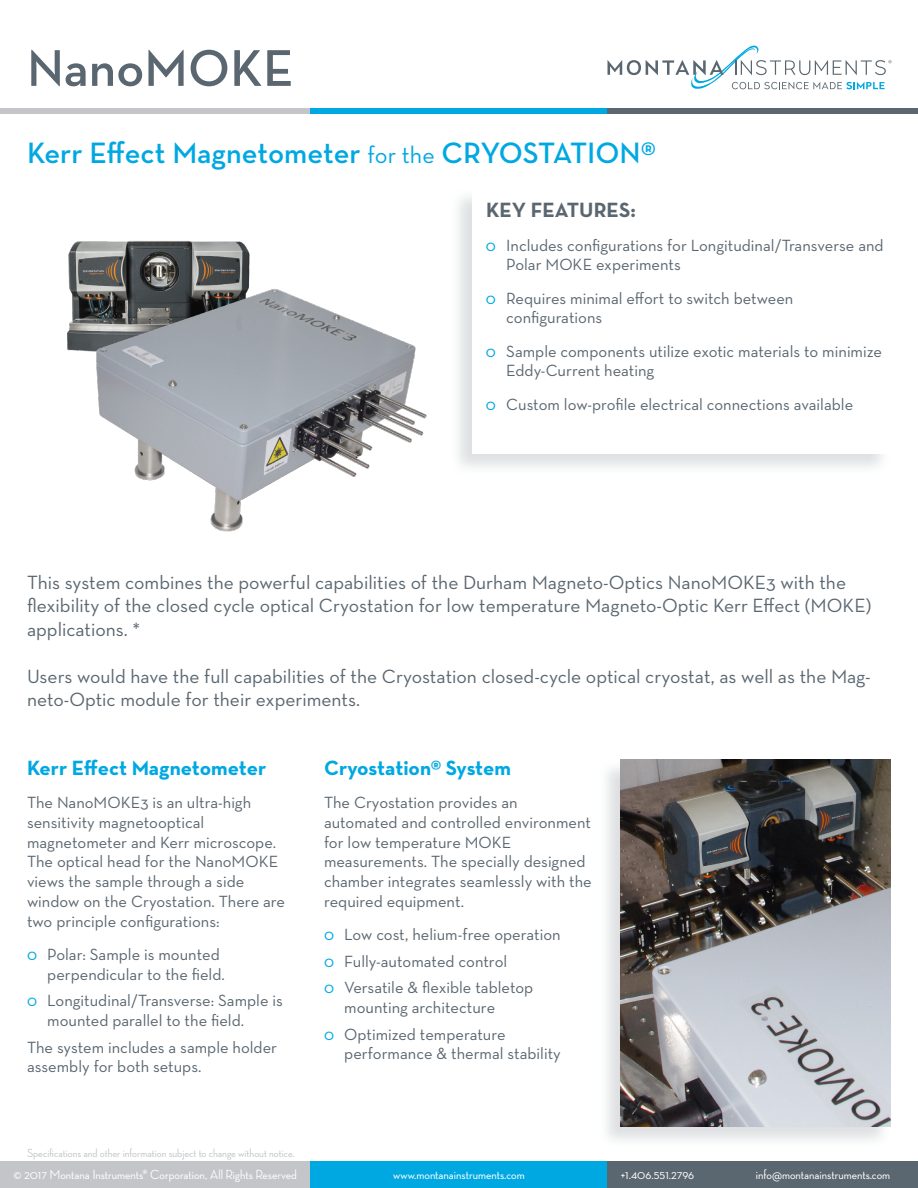
<style>
.page{position:relative;width:918px;height:1188px;background:#fff}
.page>*{position:absolute;margin:0;border:0;box-sizing:border-box;transform-origin:0 0}
.t1{font:600 52.5px "Neutra Text";color:#5a6670}
.t2{font:600 30px "Neutra Text";color:#00a8e2}
.t3{font:700 21px "Neutra Text";color:#00a8e2}
.t4{font:700 21px "Neutra Text";color:#5a6670}
.t5{font:19.5px/23.4px "Neutra Text";color:#5a6670}
.t6{font:16.5px/19.8px "Neutra Text";color:#5a6670}
.t7{font:500 13.5px "Neutra Disp";color:#fff}
.t8{font:500 12px "Neutra Disp";color:#c4c5c9}
.s1{font-weight:400;font-size:24px}
.s2{color:#00a8e2}
</style>
<div class="page">
<div style="left:0;top:1161px;width:310px;height:27px;background:#c4c5c9"></div>
<div style="left:608px;top:1161px;width:310px;height:27px;background:#5a6670"></div>
<div style="left:310px;top:1161px;width:298px;height:27px;background:#00a8e2"></div>
<div style="left:0;top:108px;width:310px;height:6px;background:#c4c5c9"></div>
<div style="left:608px;top:108px;width:310px;height:6px;background:#5a6670"></div>
<div style="left:310px;top:108px;width:298px;height:6px;background:#00a8e2"></div>
<svg style="left:608px;top:45px;width:284px;height:44px"></svg>
<div style="left:449px;top:187px;width:443px;height:289px;background:#778188;opacity:.25"></div>
<div style="left:472px;top:189px;width:418px;height:265px;background:#fff"></div>
<img style="left:67px;top:240px;width:360px;height:292px">
<div style="left:598px;top:759px;width:294px;height:389px;background:#778188;opacity:.25"></div>
<img style="left:621px;top:760px;width:270px;height:366px">
<h1 class="t1" style="left:27px;top:36px;width:268px">NanoMOKE</h1>
<h2 class="t2" style="left:27px;top:134px;width:631px">Kerr Effect Magnetometer <span class="s1">for the</span> CRYOSTATION®</h2>
<p class="t4" style="left:486px;top:197px;width:151px">KEY FEATURES:</p>
<p class="t6" style="left:506px;top:235px;width:379px;text-indent:-20px"><span class="s2">0</span> Includes configurations for Longitudinal/Transverse and<br>Polar MOKE experiments</p>
<p class="t6" style="left:506px;top:288px;width:289px;text-indent:-20px"><span class="s2">0</span> Requires minimal effort to switch between configurations</p>
<p class="t6" style="left:506px;top:341px;width:377px;text-indent:-20px"><span class="s2">0</span> Sample components utilize exotic materials to minimize<br>Eddy-Current heating</p>
<p class="t6" style="left:486px;top:394px;width:369px"><span class="s2">0</span> Custom low-profile electrical connections available</p>
<p class="t5" style="left:27px;top:570px;width:846px">This system combines the powerful capabilities of the Durham Magneto-Optics NanoMOKE3 with the flexibility of the closed cycle optical Cryostation for low temperature Magneto-Optic Kerr Effect (MOKE) applications. *</p>
<p class="t5" style="left:27px;top:664px;width:845px">Users would have the full capabilities of the Cryostation closed-cycle optical cryostat, as well as the Mag&shy;neto-Optic module for their experiments.</p>
<p class="t3" style="left:27px;top:754px;width:241px">Kerr Effect Magnetometer</p>
<p class="t6" style="left:27px;top:792px;width:260px">The NanoMOKE3 is an ultra-high sensitivity magnetooptical magnetometer and Kerr microscope.<br>The optical head for the NanoMOKE views the sample through a side window on the Cryostation. There are two principle configurations:</p>
<p class="t6" style="left:47px;top:944px;width:179px;text-indent:-20px"><span class="s2">0</span> Polar: Sample is mounted perpendicular to the field.</p>
<p class="t6" style="left:47px;top:991px;width:237px;text-indent:-20px"><span class="s2">0</span> Longitudinal/Transverse: Sample is mounted parallel to the field.</p>
<p class="t6" style="left:27px;top:1037px;width:252px">The system includes a sample holder assembly for both setups.</p>
<p class="t8" style="left:27px;top:1147px;width:269px">Specifications and other information subject to change without notice.</p>
<p class="t3" style="left:324px;top:754px;width:188px">Cryostation® System</p>
<p class="t6" style="left:324px;top:792px;width:269px">The Cryostation provides an automated and controlled environment for low temperature MOKE measurements. The specially designed chamber integrates seamlessly with the required equipment.</p>
<p class="t6" style="left:324px;top:921px;width:238px;line-height:26.5px"><span class="s2">0</span> Low cost, helium-free operation<br><span class="s2">0</span> Fully-automated control<br><span class="s2">0</span> Versatile &amp; flexible tabletop</p>
<p class="t6" style="left:324px;top:994px;width:183px;line-height:26.5px;text-align:center">mounting architecture<br><span class="s2">0</span> Optimized temperature</p>
<p class="t6" style="left:344px;top:1044px;width:218px">performance &amp; thermal stability</p>
<p class="t7" style="left:13px;top:1167px;width:285px">© 2017 Montana Instruments® Corporation, All Rights Reserved</p>
<p class="t7" style="left:393px;top:1167px;width:133px">www.montanainstruments.com</p>
<p class="t7" style="left:621px;top:1167px;width:75px">+1.406.551.2796</p>
<p class="t7" style="left:756px;top:1167px;width:136px">info@montanainstruments.com</p>
</div>
